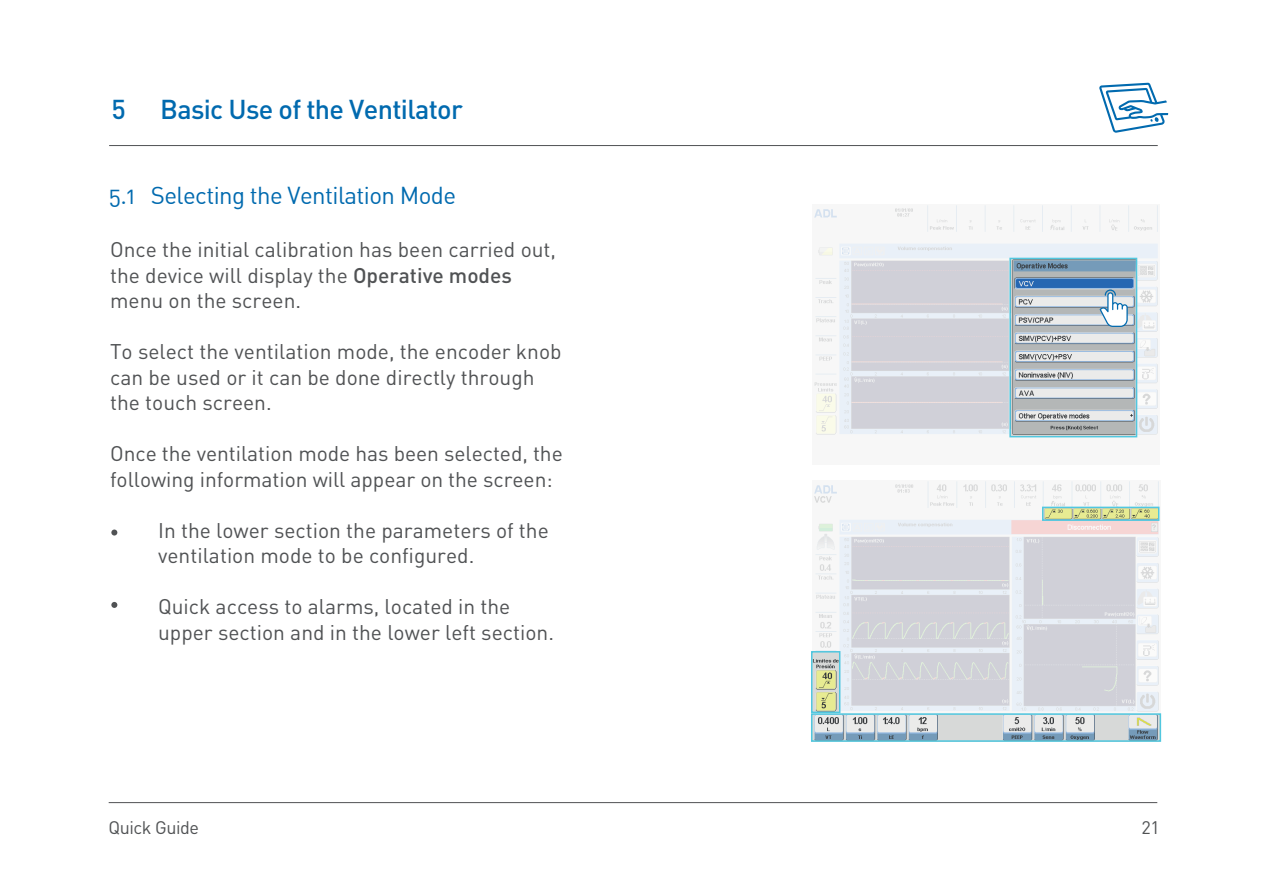
<style>
.page{position:relative;width:1263px;height:893px;background:#fff}
.page>*{position:absolute;margin:0;border:0;box-sizing:border-box;transform-origin:0 0}
.t1{font:500 27px "DIN Pro";letter-spacing:-.025em;color:#016aaf}
.t2{font:24px "DIN Alternate";letter-spacing:-.025em;color:#016aaf}
.t3{font:21px/25.5px "DIN Pro";color:#505254}
.t4{font:18px "DIN Pro";letter-spacing:-.025em;color:#505254}
.s1{font-weight:500}
</style>
<div class="page">
<img style="left:814px;top:205px;width:344px;height:233px">
<hr style="left:109px;top:802px;width:1048px;height:1px;background:#505254">
<svg style="left:111px;top:529px;width:6px;height:6px"></svg>
<svg style="left:111px;top:602px;width:6px;height:6px"></svg>
<svg style="left:1099px;top:83px;width:69px;height:50px"></svg>
<hr style="left:109px;top:145px;width:1049px;height:1px;background:#505254">
<img style="left:814px;top:481px;width:346px;height:232px">
<img style="left:1045px;top:510px;width:111px;height:8px">
<img style="left:1012px;top:261px;width:122px;height:173px">
<div style="left:1009px;top:258px;width:128px;height:179px;border:2px solid #51c7df"></div>
<svg style="left:1099px;top:289px;width:29px;height:38px"></svg>
<img style="left:814px;top:716px;width:344px;height:23px">
<div style="left:811px;top:713px;width:350px;height:29px;border:2px solid #51c7df"></div>
<div style="left:1042px;top:507px;width:117px;height:14px;border:2px solid #51c7df"></div>
<img style="left:814px;top:654px;width:23px;height:56px">
<div style="left:811px;top:651px;width:29px;height:62px;border:2px solid #51c7df"></div>
<p class="t1" style="left:112px;top:90px;width:16px">5</p>
<p class="t1" style="left:160px;top:90px;width:304px">Basic Use of the Ventilator</p>
<p class="t2" style="left:109px;top:181px;width:349px">5.1 Selecting the Ventilation Mode</p>
<p class="t3" style="left:110px;top:236px;width:447px">Once the initial calibration has been carried out, the device will display the <span class="s1">Operative modes </span>menu on the screen.</p>
<p class="t3" style="left:110px;top:338px;width:453px">To select the ventilation mode, the encoder knob can be used or it can be done directly through the touch screen.</p>
<p class="t3" style="left:110px;top:440px;width:454px">Once the ventilation mode has been selected, the following information will appear on the screen:</p>
<p class="t3" style="left:158px;top:516px;width:392px">In the lower section the parameters of the ventilation mode to be configured.</p>
<p class="t3" style="left:158px;top:593px;width:397px">Quick access to alarms, located in the upper section and in the lower left section.</p>
<p class="t4" style="left:108px;top:815px;width:92px">Quick Guide</p>
<p class="t4" style="left:1141px;top:815px;width:20px">21</p>
</div>
